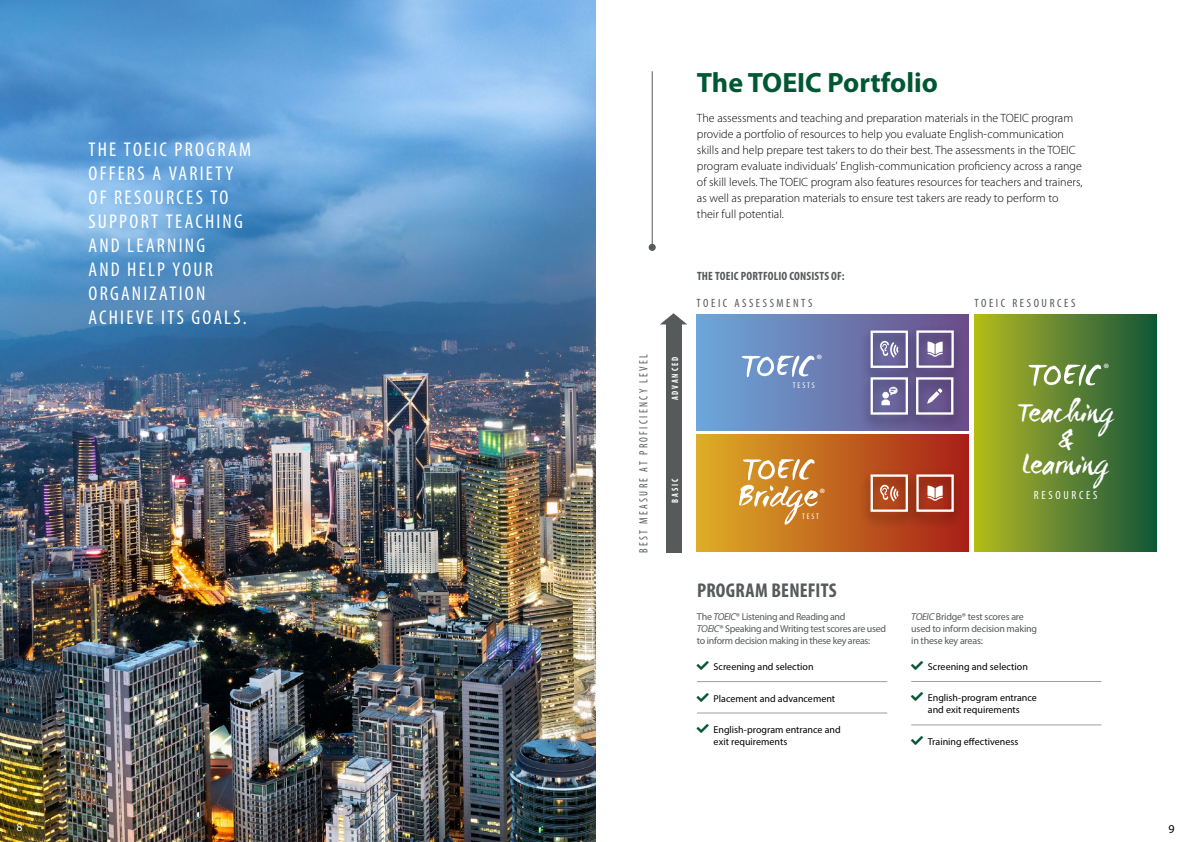
<style>
.page{position:relative;width:1191px;height:842px;background:#fff}
.page>*{position:absolute;margin:0;border:0;box-sizing:border-box;transform-origin:0 0}
.t1{font:28.5px/27.8px "WC Mano Negra Bta";letter-spacing:.005em;color:#fff;text-align:center}
.t2{font:700 28px "Myriad Pro";color:#005734}
.t3{font:condensed 20px/24px "Myriad Pro";letter-spacing:.11em;color:#fff}
.t4{font:700 condensed 20px "Myriad Pro";letter-spacing:.01em;color:#565a5a}
.t5{font:13.7px "Myriad Pro";color:#fff}
.t6{font:300 12px "Myriad Pro";color:#000}
.t7{font:condensed 12px "Myriad Pro";letter-spacing:.215em;color:#565a5a}
.t8{font:condensed 12px "Myriad Pro";letter-spacing:.215em;color:#565a5a;scale:.9 1}
.t9{font:700 condensed 12px "Myriad Pro";letter-spacing:.01em;color:#565a5a}
.t10{font:12px "Myriad Pro";color:#000}
.t11{font:12px "Myriad Pro";color:#fff}
.t12{font:condensed 11.9px "Myriad Pro";letter-spacing:.225em;color:#fff}
.t13{font:10px/12px "Myriad Pro";letter-spacing:-.03em;color:#565a5a}
.t14{font:10px/12px "Myriad Pro";color:#000}
.t15{font:700 condensed 9.3px "Myriad Pro";letter-spacing:.22em;color:#fff;scale:.9 1}
.t16{font:condensed 8.2px "Myriad Pro";letter-spacing:.22em;color:#fff}
.t17{font:condensed 8.1px "Myriad Pro";color:#fff}
.s1{font-style:italic}
</style>
<div class="page">
<img style="left:0;top:0;width:595px;height:842px">
<hr style="left:651px;top:71px;width:1px;height:176px;background:#565a5a">
<div style="left:648px;top:244px;width:8px;height:7px;background:#565a5a;border-radius:50%"></div>
<div style="left:974px;top:314px;width:183px;height:237px;background:linear-gradient(to right,#b4b920,#11543c)"></div>
<div style="left:696px;top:314px;width:272px;height:117px;background:linear-gradient(to right,#6ca7db,#6b4d88)"></div>
<div style="left:860px;top:327px;width:58px;height:57px;background:#000;opacity:.6"></div>
<div style="left:870px;top:331px;width:38px;height:37px;border:2px solid #fff"></div>
<svg style="left:879px;top:341px;width:19px;height:17px"></svg>
<div style="left:906px;top:327px;width:58px;height:57px;background:#000;opacity:.6"></div>
<div style="left:916px;top:330px;width:37px;height:38px;border:2px solid #fff"></div>
<svg style="left:927px;top:342px;width:15px;height:15px"></svg>
<div style="left:860px;top:373px;width:58px;height:58px;background:#000;opacity:.6"></div>
<div style="left:870px;top:377px;width:38px;height:38px;border:2px solid #fff"></div>
<div style="left:906px;top:373px;width:57px;height:58px;background:#000;opacity:.6"></div>
<div style="left:916px;top:377px;width:37px;height:38px;border:2px solid #fff"></div>
<svg style="left:927px;top:388px;width:15px;height:16px"></svg>
<div style="left:696px;top:435px;width:272px;height:116px;background:linear-gradient(to right,#deae26,#a81f17)"></div>
<div style="left:860px;top:471px;width:58px;height:57px;background:#000;opacity:.6"></div>
<div style="left:870px;top:474px;width:38px;height:38px;border:2px solid #fff"></div>
<svg style="left:879px;top:485px;width:19px;height:16px"></svg>
<div style="left:906px;top:471px;width:58px;height:57px;background:#000;opacity:.6"></div>
<div style="left:916px;top:474px;width:37px;height:38px;border:2px solid #fff"></div>
<svg style="left:927px;top:486px;width:15px;height:15px"></svg>
<div style="left:666px;top:323px;width:15px;height:229px;background:#565a5a"></div>
<svg style="left:660px;top:313px;width:27px;height:11px"></svg>
<svg style="left:741px;top:355px;width:73px;height:22px"></svg>
<svg style="left:739px;top:459px;width:78px;height:66px"></svg>
<svg style="left:1028px;top:364px;width:73px;height:22px"></svg>
<hr style="left:697px;top:681px;width:190px;height:1px;background:#9da1a1">
<hr style="left:697px;top:713px;width:190px;height:1px;background:#9da1a1">
<hr style="left:911px;top:681px;width:190px;height:1px;background:#9da1a1">
<hr style="left:911px;top:725px;width:190px;height:1px;background:#9da1a1">
<p class="t3" style="left:88px;top:138px;width:164px">THE TOEIC PROGRAM<br>OFFERS A VARIETY<br>OF RESOURCES TO<br>SUPPORT TEACHING<br>AND LEARNING<br>AND HELP YOUR<br>ORGANIZATION<br>ACHIEVE ITS GOALS.</p>
<p class="t11" style="left:16px;top:820px;width:8px">8</p>
<p class="t8" style="left:636px;top:553px;width:223px;rotate:-90deg">BEST MEASURE AT PROFICIENCY LEVEL</p>
<p class="t2" style="left:697px;top:65px;width:242px">The TOEIC Portfolio</p>
<p class="t6" style="left:697px;top:111px;width:378px">The assessments and teaching and preparation materials in the TOEIC program</p>
<p class="t6" style="left:697px;top:127px;width:368px">provide a portfolio of resources to help you evaluate English-communication</p>
<p class="t6" style="left:697px;top:143px;width:380px">skills and help prepare test takers to do their best. The assessments in the TOEIC</p>
<p class="t6" style="left:697px;top:159px;width:386px">program evaluate individuals’ English-communication proficiency across a range</p>
<p class="t6" style="left:697px;top:175px;width:387px">of skill levels. The TOEIC program also features resources for teachers and trainers,</p>
<p class="t6" style="left:697px;top:191px;width:363px">as well as preparation materials to ensure test takers are ready to perform to</p>
<p class="t6" style="left:697px;top:207px;width:88px">their full potential.</p>
<p class="t9" style="left:697px;top:268px;width:149px">THE TOEIC PORTFOLIO CONSISTS OF:</p>
<p class="t7" style="left:696px;top:296px;width:117px">TOEIC ASSESSMENTS</p>
<p class="t7" style="left:974px;top:296px;width:102px">TOEIC RESOURCES</p>
<p class="t15" style="left:669px;top:400px;width:50px;rotate:-90deg">ADVANCED</p>
<p class="t15" style="left:669px;top:503px;width:28px;rotate:-90deg">BASIC</p>
<p class="t5" style="left:816px;top:351px;width:7px">®</p>
<p class="t16" style="left:793px;top:380px;width:23px">TESTS</p>
<p class="t5" style="left:819px;top:485px;width:7px">®</p>
<p class="t17" style="left:802px;top:512px;width:18px">TEST</p>
<p class="t5" style="left:1103px;top:360px;width:7px">®</p>
<p class="t1" style="left:1017px;top:396px;width:99px">Teaching &amp;</p>
<p class="t1" style="left:1021px;top:448px;width:89px">Learning</p>
<p class="t12" style="left:1034px;top:487px;width:65px">RESOURCES</p>
<p class="t4" style="left:697px;top:578px;width:141px">PROGRAM BENEFITS</p>
<p class="t13" style="left:697px;top:611px;width:191px">The <span class="s1">TOEIC</span>® Listening and Reading and<br><span class="s1">TOEIC</span>® Speaking and Writing test scores are used to inform decision making in these key areas:</p>
<p class="t14" style="left:713px;top:661px;width:101px">Screening and selection</p>
<p class="t14" style="left:713px;top:692px;width:123px">Placement and advancement</p>
<p class="t14" style="left:713px;top:723px;width:129px">English-program entrance and exit requirements</p>
<p class="t13" style="left:911px;top:611px;width:127px"><span class="s1">TOEIC</span> Bridge® test scores are used to inform decision making in these key areas:</p>
<p class="t14" style="left:928px;top:660px;width:101px">Screening and selection</p>
<p class="t14" style="left:928px;top:692px;width:110px">English-program entrance and exit requirements</p>
<p class="t14" style="left:928px;top:735px;width:92px">Training effectiveness</p>
<p class="t10" style="left:1168px;top:822px;width:8px">9</p>
</div>
